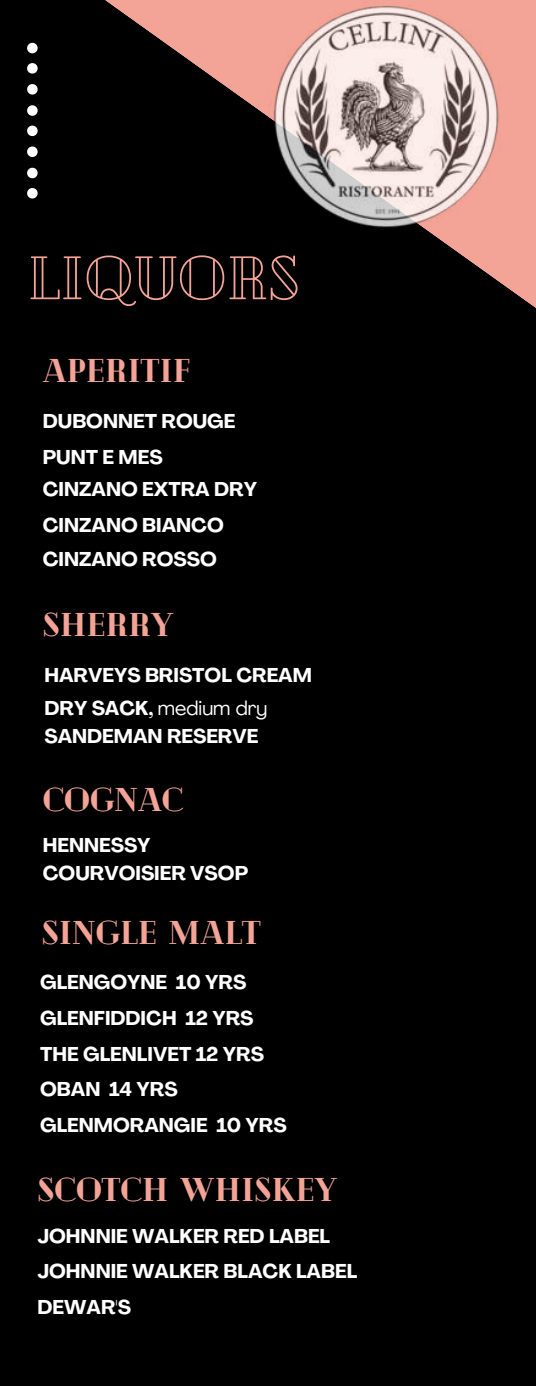
<style>
.page{position:relative;width:536px;height:1386px;background:#000}
.page>*{position:absolute;margin:0;border:0;box-sizing:border-box;transform-origin:0 0}
.t1{font:61.07px "Cheque";color:#f3a496}
.t2{font:900 32.9px "Cheque";color:#f3a496}
.t3{font:700 19.78px/35.7px "Agrandir";color:#fff}
.s1{font-weight:400}
</style>
<div class="page">
<svg style="left:105px;top:0;width:431px;height:308px"></svg>
<svg style="left:27px;top:84px;width:11px;height:11px"></svg>
<svg style="left:27px;top:43px;width:11px;height:10px"></svg>
<svg style="left:27px;top:105px;width:11px;height:11px"></svg>
<svg style="left:27px;top:63px;width:11px;height:11px"></svg>
<svg style="left:27px;top:126px;width:11px;height:10px"></svg>
<img style="left:268px;top:0;width:243px;height:241px">
<svg style="left:27px;top:147px;width:11px;height:10px"></svg>
<svg style="left:27px;top:168px;width:11px;height:10px"></svg>
<svg style="left:27px;top:188px;width:11px;height:11px"></svg>
<h1 class="t1" style="left:27px;top:238px;width:274px">LIQUORS</h1>
<h2 class="t2" style="left:43px;top:349px;width:149px">APERITIF</h2>
<p class="t3" style="left:43px;top:405px;width:194px">DUBONNET ROUGE</p>
<p class="t3" style="left:43px;top:442px;width:216px;line-height:32.7px">PUNT E MES<br>CINZANO EXTRA DRY</p>
<p class="t3" style="left:43px;top:510px;width:182px;line-height:34.1px">CINZANO BIANCO<br>CINZANO ROSSO</p>
<h2 class="t2" style="left:43px;top:603px;width:132px">SHERRY</h2>
<p class="t3" style="left:44px;top:659px;width:269px">HARVEYS BRISTOL CREAM</p>
<p class="t3" style="left:44px;top:696px;width:224px;line-height:27.8px">DRY SACK, <span class="s1">medium dry<br></span>SANDEMAN RESERVE</p>
<h2 class="t2" style="left:43px;top:778px;width:142px">COGNAC</h2>
<p class="t3" style="left:43px;top:833px;width:207px;line-height:27.5px">HENNESSY<br>COURVOISIER VSOP</p>
<h2 class="t2" style="left:42px;top:911px;width:220px">SINGLE MALT</h2>
<p class="t3" style="left:40px;top:967px;width:248px">GLENGOYNE 10 YRS<br>GLENFIDDICH 12 YRS<br>THE GLENLIVET 12 YRS<br>OBAN 14 YRS<br>GLENMORANGIE 10 YRS</p>
<h2 class="t2" style="left:38px;top:1168px;width:301px">SCOTCH WHISKEY</h2>
<p class="t3" style="left:38px;top:1220px;width:321px">JOHNNIE WALKER RED LABEL<br>JOHNNIE WALKER BLACK LABEL<br>DEWAR'S</p>
</div>
